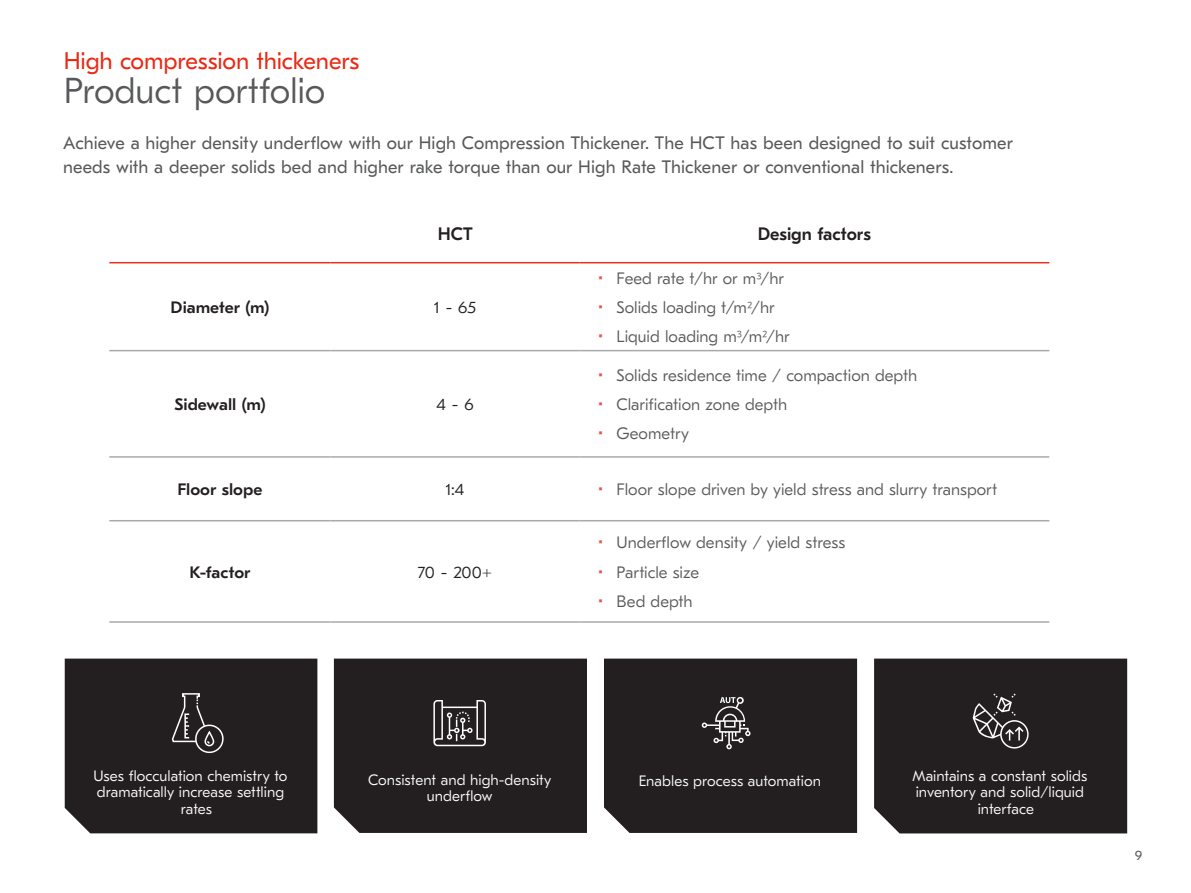
<style>
.page{position:relative;width:1191px;height:893px;background:#fff}
.page>*{position:absolute;margin:0;border:0;box-sizing:border-box;transform-origin:0 0}
.Product_Benefit__Hea{font:300 36px "GT Eesti Pro Text";letter-spacing:-.01em;color:#57585a}
.Overhead{font:24px "GT Eesti Pro Text";letter-spacing:-.01em;color:#eb2814}
.Head_2{font:18px/24px "GT Eesti Pro Text";letter-spacing:.005em;color:#57585a}
.Optional_Identifier{font:500 18px "GT Eesti Pro Text";letter-spacing:-.005em;color:#231f20}
.Bullets_InLine_9_11{font:300 16.5px "GT Eesti Pro Text";color:#57585a}
.Optional_Identifier-2{font:500 16.5px "GT Eesti Pro Text";color:#231f20;scale:1.05 1}
.Optional_Identifier-3{font:300 16.5px "GT Eesti Pro Text";letter-spacing:.005em;color:#231f20;scale:1.05 1}
.BODY{font:300 15px/16.5px "GT Eesti Pro Text";color:#fff;text-align:center}
.t1{font:13.5px "GT Eesti Pro Text";color:#57585a}
.s1{font-weight:700;color:#ef5343}
</style>
<div class="page">
<svg style="left:109px;top:263px;width:940px;height:89px"></svg>
<svg style="left:109px;top:521px;width:940px;height:1px"></svg>
<hr style="left:109px;top:350px;width:221px;height:1px;background:#a8a9ad">
<hr style="left:330px;top:350px;width:249px;height:1px;background:#a8a9ad">
<hr style="left:579px;top:350px;width:470px;height:1px;background:#a8a9ad">
<hr style="left:109px;top:456px;width:221px;height:2px;background:#a8a9ad">
<hr style="left:330px;top:456px;width:249px;height:2px;background:#a8a9ad">
<hr style="left:579px;top:456px;width:470px;height:2px;background:#a8a9ad">
<hr style="left:109px;top:520px;width:221px;height:1px;background:#a8a9ad">
<hr style="left:330px;top:520px;width:249px;height:1px;background:#a8a9ad">
<hr style="left:579px;top:520px;width:470px;height:1px;background:#a8a9ad">
<hr style="left:109px;top:621px;width:221px;height:2px;background:#a8a9ad">
<hr style="left:330px;top:621px;width:249px;height:2px;background:#a8a9ad">
<hr style="left:579px;top:621px;width:470px;height:2px;background:#a8a9ad">
<hr style="left:109px;top:262px;width:221px;height:1px;background:#ee2e22">
<hr style="left:330px;top:262px;width:249px;height:1px;background:#ee2e22">
<hr style="left:579px;top:262px;width:470px;height:1px;background:#ee2e22">
<div style="left:334px;top:659px;width:253px;height:174px;background:#231f20"></div>
<div style="left:874px;top:659px;width:253px;height:174px;background:#231f20"></div>
<div style="left:604px;top:659px;width:253px;height:174px;background:#231f20"></div>
<div style="left:65px;top:659px;width:252px;height:174px;background:#231f20"></div>
<svg style="left:172px;top:693px;width:52px;height:60px;background:#413d3e"></svg>
<svg style="left:701px;top:697px;width:50px;height:52px;background:#4d494a"></svg>
<svg style="left:972px;top:693px;width:57px;height:56px;background:#474444"></svg>
<svg style="left:433px;top:700px;width:53px;height:46px;background:#595657"></svg>
<p class="Overhead" style="left:64px;top:47px;width:297px">High compression thickeners</p>
<p class="Product_Benefit__Hea" style="left:64px;top:71px;width:263px">Product portfolio</p>
<p class="Head_2" style="left:63px;top:131px;width:951px">Achieve a higher density underflow with our High Compression Thickener. The HCT has been designed to suit customer needs with a deeper solids bed and higher rake torque than our High Rate Thickener or conventional thickeners.</p>
<p class="Optional_Identifier" style="left:438px;top:224px;width:36px">HCT</p>
<p class="Optional_Identifier" style="left:757px;top:224px;width:115px">Design factors</p>
<p class="Optional_Identifier-2" style="left:171px;top:298px;width:95px">Diameter (m)</p>
<p class="Optional_Identifier-3" style="left:434px;top:298px;width:41px">1 - 65</p>
<p class="Optional_Identifier-2" style="left:174px;top:395px;width:88px">Sidewall (m)</p>
<p class="Optional_Identifier-3" style="left:436px;top:395px;width:37px">4 - 6</p>
<p class="Bullets_InLine_9_11" style="left:598px;top:269px;width:187px"><span class="s1">·</span> Feed rate t/hr or m3/hr</p>
<p class="Bullets_InLine_9_11" style="left:598px;top:298px;width:178px"><span class="s1">·</span> Solids loading t/m2/hr</p>
<p class="Bullets_InLine_9_11" style="left:598px;top:327px;width:193px"><span class="s1">·</span> Liquid loading m3/m2/hr</p>
<p class="Bullets_InLine_9_11" style="left:598px;top:366px;width:320px"><span class="s1">·</span> Solids residence time / compaction depth</p>
<p class="Bullets_InLine_9_11" style="left:598px;top:395px;width:190px"><span class="s1">·</span> Clarification zone depth</p>
<p class="Bullets_InLine_9_11" style="left:598px;top:424px;width:92px"><span class="s1">·</span> Geometry</p>
<p class="Optional_Identifier-2" style="left:177px;top:480px;width:82px">Floor slope</p>
<p class="Optional_Identifier-3" style="left:445px;top:480px;width:19px">1:4</p>
<p class="Bullets_InLine_9_11" style="left:598px;top:480px;width:400px"><span class="s1">·</span> Floor slope driven by yield stress and slurry transport</p>
<p class="Optional_Identifier-2" style="left:189px;top:563px;width:60px">K-factor</p>
<p class="Optional_Identifier-3" style="left:418px;top:563px;width:72px">70 - 200+</p>
<p class="Bullets_InLine_9_11" style="left:598px;top:533px;width:248px"><span class="s1">·</span> Underflow density / yield stress</p>
<p class="Bullets_InLine_9_11" style="left:598px;top:563px;width:102px"><span class="s1">·</span> Particle size</p>
<p class="Bullets_InLine_9_11" style="left:598px;top:592px;width:96px"><span class="s1">·</span> Bed depth</p>
<p class="BODY" style="left:93px;top:768px;width:196px">Uses flocculation chemistry to</p>
<p class="BODY" style="left:97px;top:784px;width:189px">dramatically increase settling</p>
<p class="BODY" style="left:181px;top:801px;width:33px">rates</p>
<p class="BODY" style="left:368px;top:771px;width:185px">Consistent and high-density underflow</p>
<p class="BODY" style="left:912px;top:768px;width:176px">Maintains a constant solids</p>
<p class="BODY" style="left:638px;top:773px;width:184px">Enables process automation</p>
<p class="BODY" style="left:915px;top:784px;width:170px">inventory and solid/liquid</p>
<p class="BODY" style="left:977px;top:801px;width:58px">interface</p>
<p class="t1" style="left:1135px;top:848px;width:8px">9</p>
</div>
